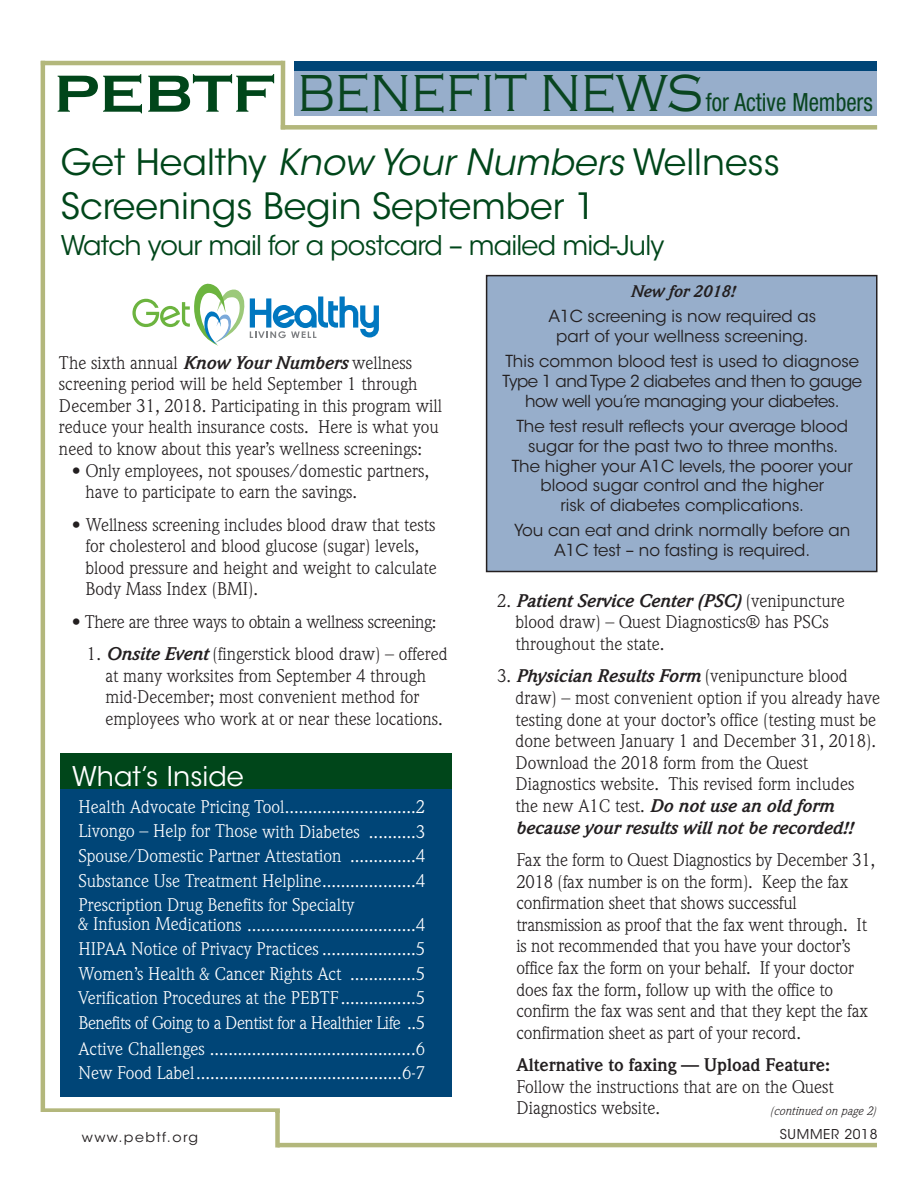
<style>
.page{position:relative;width:918px;height:1188px;background:#fff}
.page>*{position:absolute;margin:0;border:0;box-sizing:border-box;transform-origin:0 0}
.t1{font:300 54px "Copperplate Gothic";color:#094520;scale:.9 1}
.t2{font:36px/43.2px "ITC Avant Garde Std";color:#00461a}
.t3{font:27px "ITC Avant Garde Std";letter-spacing:-.03em;color:#00461a}
.t4{font:27px "ITC Avant Garde Std";color:#fff}
.t5{font:condensed 25.2px "Helvetica Neue";color:#094520;scale:.92 1}
.t6{font:18px/21.6px "Weidemann";color:#231f20}
.t7{font:18px/24.8px "Weidemann";color:#fff;text-align:justify}
.t8{font:18px "Weidemann";letter-spacing:-.02em;color:#231f20}
.t9{font:700 18px "Weidemann";color:#231f20}
.t10{font:16.5px/19.8px "ITC Avant Garde Std";color:#231f20;text-align:center}
.t11{font:16.5px/19.8px "ITC Avant Garde Std";letter-spacing:-.025em;color:#231f20;text-align:center}
.t12{font:italic 700 16.5px "Weidemann";color:#231f20}
.t13{font:13.5px "ITC Avant Garde Std";letter-spacing:.1em;color:#231f20;scale:1.05 1}
.t14{font:13.5px "ITC Avant Garde Std";letter-spacing:.06em;color:#231f20}
.t15{font:italic 12px "Weidemann";color:#231f20}
.s1{font-weight:700;color:#00461a}
.s2{font-style:italic}
.s3{font-weight:700;font-style:italic}
</style>
<div class="page">
<div style="left:295px;top:61px;width:582px;height:15px;background:#004577"></div>
<div style="left:295px;top:71px;width:582px;height:44px;background:#97aecb"></div>
<hr style="left:41px;top:61px;width:4px;height:1052px;background:#b3b77c">
<div style="left:41px;top:1108px;width:239px;height:5px;background:#b3b77c"></div>
<hr style="left:278px;top:1143px;width:599px;height:4px;background:#b3b77c">
<div style="left:275px;top:1111px;width:5px;height:37px;background:#b3b77c"></div>
<div style="left:60px;top:756px;width:392px;height:341px;background:#004577"></div>
<div style="left:61px;top:753px;width:391px;height:36px;background:#00461a"></div>
<div style="left:29px;top:1112px;width:246px;height:46px;background:#fff"></div>
<hr style="left:41px;top:61px;width:242px;height:4px;background:#b3b77c">
<hr style="left:281px;top:61px;width:4px;height:68px;background:#b3b77c">
<div style="left:281px;top:125px;width:596px;height:5px;background:#b3b77c"></div>
<svg style="left:132px;top:284px;width:247px;height:62px"></svg>
<div style="left:487px;top:276px;width:390px;height:296px;background:#97aecb"></div>
<div style="left:486px;top:275px;width:392px;height:297px;border:2px solid #231f20"></div>
<h1 class="t1" style="left:54px;top:64px;width:723px"><span class="s1">PEBTF</span> BENEFIT NEWS</h1>
<h3 class="t5" style="left:706px;top:93px;width:183px">for Active Members</h3>
<h2 class="t2" style="left:61px;top:144px;width:721px">Get Healthy <span class="s2">Know Your Numbers</span> Wellness<br>Screenings Begin September 1</h2>
<h3 class="t3" style="left:61px;top:235px;width:605px">Watch your mail for a postcard – mailed mid-July</h3>
<p class="t6" style="left:59px;top:353px;width:385px">The sixth annual <span class="s3">Know Your Numbers</span> wellness screening period will be held September 1 through December 31, 2018. Participating in this program will reduce your health insurance costs. Here is what you need to know about this year’s wellness screenings:</p>
<p class="t6" style="left:85px;top:461px;width:345px;text-indent:-13px">• Only employees, not spouses/domestic partners, have to participate to earn the savings.</p>
<p class="t6" style="left:85px;top:515px;width:353px;text-indent:-13px">• Wellness screening includes blood draw that tests for cholesterol and blood glucose (sugar) levels, blood pressure and height and weight to calculate Body Mass Index (BMI).</p>
<p class="t8" style="left:72px;top:615px;width:366px">• There are three ways to obtain a wellness screening:</p>
<p class="t6" style="left:105px;top:645px;width:344px;text-indent:-19px">1. <span class="s3">Onsite Event</span> (fingerstick blood draw) – offered at many worksites from September 4 through mid-December; most convenient method for employees who work at or near these locations.</p>
<h3 class="t4" style="left:72px;top:766px;width:173px">What’s Inside</h3>
<p class="t7" style="left:78px;top:796px;width:348px">Health Advocate Pricing Tool............................2<br>Livongo – Help for Those with Diabetes ..........3<br>Spouse/Domestic Partner Attestation ..............4<br>Substance Use Treatment Helpline....................4<br>Prescription Drug Benefits for Specialty</p>
<p class="t7" style="left:78px;top:914px;width:348px">&amp; Infusion Medications ....................................4<br>HIPAA Notice of Privacy Practices ....................5<br>Women’s Health &amp; Cancer Rights Act ..............5<br>Verification Procedures at the PEBTF................5<br>Benefits of Going to a Dentist for a Healthier Life ..5<br>Active Challenges ............................................6<br>New Food Label............................................6-7</p>
<p class="t13" style="left:82px;top:1132px;width:112px">www.pebtf.org</p>
<p class="t12" style="left:630px;top:285px;width:106px">New for 2018!</p>
<p class="t10" style="left:548px;top:308px;width:269px">A1C screening is now required as part of your wellness screening.</p>
<p class="t11" style="left:502px;top:353px;width:361px">This common blood test is used to diagnose<br>Type 1 and Type 2 diabetes and then to gauge how well you’re managing your diabetes.</p>
<p class="t10" style="left:512px;top:418px;width:342px">The test result reflects your average blood sugar for the past two to three months.<br>The higher your A1C levels, the poorer your blood sugar control and the higher<br>risk of diabetes complications.</p>
<p class="t10" style="left:514px;top:522px;width:338px">You can eat and drink normally before an<br>A1C test – no fasting is required.</p>
<p class="t6" style="left:516px;top:591px;width:331px;text-indent:-19px">2. <span class="s3">Patient Service Center (PSC)</span> (venipuncture blood draw) – Quest Diagnostics® has PSCs throughout the state.</p>
<p class="t6" style="left:516px;top:667px;width:366px;text-indent:-19px">3. <span class="s3">Physician Results Form</span> (venipuncture blood draw) – most convenient option if you already have testing done at your doctor’s office (testing must be done between January 1 and December 31, 2018).<br>Download the 2018 form from the Quest Diagnostics website. This revised form includes the new A1C test. <span class="s3">Do not use an old form because your results will not be recorded!!</span></p>
<p class="t6" style="left:516px;top:851px;width:360px">Fax the form to Quest Diagnostics by December 31, 2018 (fax number is on the form). Keep the fax confirmation sheet that shows successful transmission as proof that the fax went through. It is not recommended that you have your doctor’s office fax the form on your behalf. If your doctor does fax the form, follow up with the office to confirm the fax was sent and that they kept the fax confirmation sheet as part of your record.</p>
<p class="t9" style="left:516px;top:1058px;width:315px">Alternative to faxing — Upload Feature:</p>
<p class="t6" style="left:516px;top:1077px;width:319px">Follow the instructions that are on the Quest<br>Diagnostics website.</p>
<p class="t15" style="left:770px;top:1106px;width:108px">(continued on page 2)</p>
<p class="t14" style="left:780px;top:1129px;width:99px">SUMMER 2018</p>
</div>
